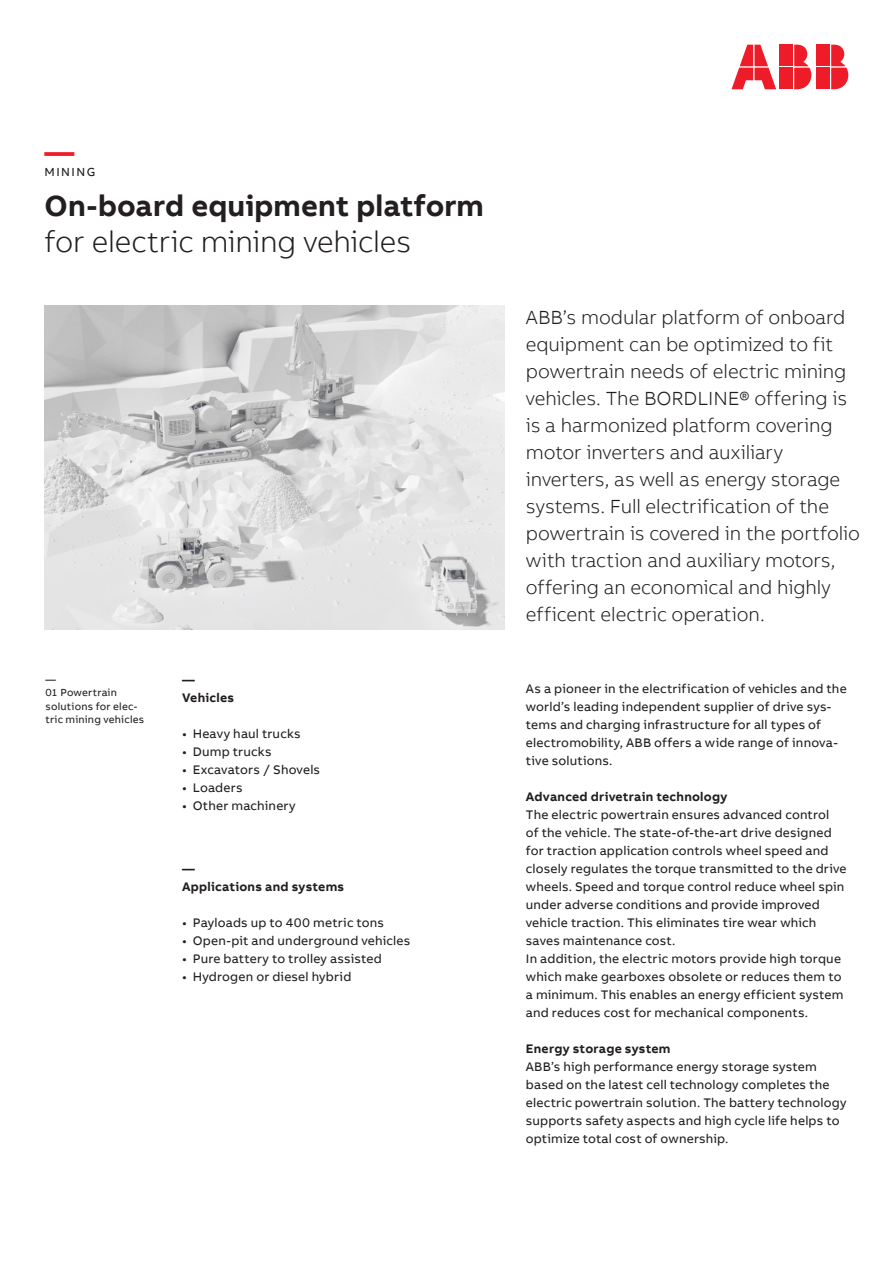
<style>
.page{position:relative;width:893px;height:1263px;background:#fff}
.page>*{position:absolute;margin:0;border:0;box-sizing:border-box;transform-origin:0 0}
.Headline_M_20pt_24pt{font:700 30px "AB Bvoice";color:#231f20}
.Subheadline_M_20pt_2{font:300 30px "AB Bvoice";letter-spacing:-.005em;color:#231f20}
.Headline_M_20pt_24pt-2{font:700 30px "AB Bvoice";color:#ee1c28}
.Lead_13pt_18pt{font:300 19.5px/27px "AB Bvoice";letter-spacing:-.005em;color:#231f20}
.Copytext_8_5pt_12pt{font:12.75px/18px "AB Bvoice";letter-spacing:.015em;color:#231f20}
.Paragraph_Title_8_5p{font:700 12.75px "AB Bvoice";letter-spacing:.02em;color:#231f20}
.Category_M_8pt_9_6pt{font:12px "AB Bvoice";letter-spacing:.12em;color:#231f20}
.Table_Caption_7pt_9p{font:10.5px/13.5px "AB Bvoice";letter-spacing:.02em;color:#231f20}
</style>
<div class="page">
<div style="left:817px;top:45px;width:13px;height:21px;background:#ee1c28"></div>
<div style="left:817px;top:68px;width:13px;height:21px;background:#ee1c28"></div>
<svg style="left:831px;top:45px;width:17px;height:44px"></svg>
<svg style="left:731px;top:45px;width:45px;height:44px"></svg>
<div style="left:780px;top:45px;width:13px;height:21px;background:#ee1c28"></div>
<div style="left:780px;top:68px;width:13px;height:21px;background:#ee1c28"></div>
<svg style="left:794px;top:45px;width:17px;height:44px"></svg>
<img style="left:45px;top:306px;width:460px;height:324px">
<p class="Headline_M_20pt_24pt-2" style="left:45px;top:132px;width:31px">—</p>
<p class="Category_M_8pt_9_6pt" style="left:45px;top:165px;width:52px">MINING</p>
<p class="Headline_M_20pt_24pt" style="left:45px;top:186px;width:441px">On-board equipment platform</p>
<p class="Subheadline_M_20pt_2" style="left:45px;top:224px;width:368px">for electric mining vehicles</p>
<p class="Table_Caption_7pt_9p" style="left:45px;top:673px;width:12px">—</p>
<p class="Table_Caption_7pt_9p" style="left:45px;top:686px;width:100px">01 Powertrain solutions for elec&shy;tric mining vehicles</p>
<p class="Paragraph_Title_8_5p" style="left:182px;top:671px;width:14px">—</p>
<p class="Paragraph_Title_8_5p" style="left:182px;top:689px;width:54px">Vehicles</p>
<p class="Copytext_8_5pt_12pt" style="left:182px;top:724px;width:120px">• Heavy haul trucks</p>
<p class="Copytext_8_5pt_12pt" style="left:182px;top:742px;width:91px">• Dump trucks</p>
<p class="Copytext_8_5pt_12pt" style="left:182px;top:760px;width:140px">• Excavators / Shovels</p>
<p class="Copytext_8_5pt_12pt" style="left:182px;top:778px;width:62px">• Loaders</p>
<p class="Copytext_8_5pt_12pt" style="left:182px;top:796px;width:115px">• Other machinery</p>
<p class="Paragraph_Title_8_5p" style="left:182px;top:860px;width:14px">—</p>
<p class="Paragraph_Title_8_5p" style="left:182px;top:878px;width:164px">Applications and systems</p>
<p class="Copytext_8_5pt_12pt" style="left:182px;top:913px;width:203px">• Payloads up to 400 metric tons</p>
<p class="Copytext_8_5pt_12pt" style="left:182px;top:931px;width:230px">• Open-pit and underground vehicles</p>
<p class="Copytext_8_5pt_12pt" style="left:182px;top:949px;width:201px">• Pure battery to trolley assisted</p>
<p class="Copytext_8_5pt_12pt" style="left:182px;top:967px;width:171px">• Hydrogen or diesel hybrid</p>
<p class="Lead_13pt_18pt" style="left:526px;top:304px;width:336px">ABB’s modular platform of onboard equipment can be optimized to fit powertrain needs of electric mining vehicles. The BORDLINE® offering is is a harmonized platform covering motor inverters and auxiliary inverters, as well as energy storage systems. Full electrification of the powertrain is covered in the portfolio with traction and auxiliary motors, offering an economical and highly efficent electric operation.</p>
<p class="Copytext_8_5pt_12pt" style="left:526px;top:679px;width:322px">As a pioneer in the electrification of vehicles and the world’s leading independent supplier of drive sys&shy;tems and charging infrastructure for all types of electromobility, ABB offers a wide range of innova&shy;tive solutions.</p>
<p class="Paragraph_Title_8_5p" style="left:526px;top:788px;width:203px">Advanced drivetrain technology</p>
<p class="Copytext_8_5pt_12pt" style="left:526px;top:805px;width:322px">The electric powertrain ensures advanced control<br>of the vehicle. The state-of-the-art drive designed for traction application controls wheel speed and closely regulates the torque transmitted to the drive wheels. Speed and torque control reduce wheel spin under adverse conditions and provide improved vehicle traction. This eliminates tire wear which saves maintenance cost.</p>
<p class="Copytext_8_5pt_12pt" style="left:526px;top:949px;width:319px">In addition, the electric motors provide high torque which make gearboxes obsolete or reduces them to a minimum. This enables an energy efficient system and reduces cost for mechanical components.</p>
<p class="Paragraph_Title_8_5p" style="left:526px;top:1040px;width:146px">Energy storage system</p>
<p class="Copytext_8_5pt_12pt" style="left:526px;top:1057px;width:322px">ABB’s high performance energy storage system based on the latest cell technology completes the electric powertrain solution. The battery technology supports safety aspects and high cycle life helps to optimize total cost of ownership.</p>
</div>
